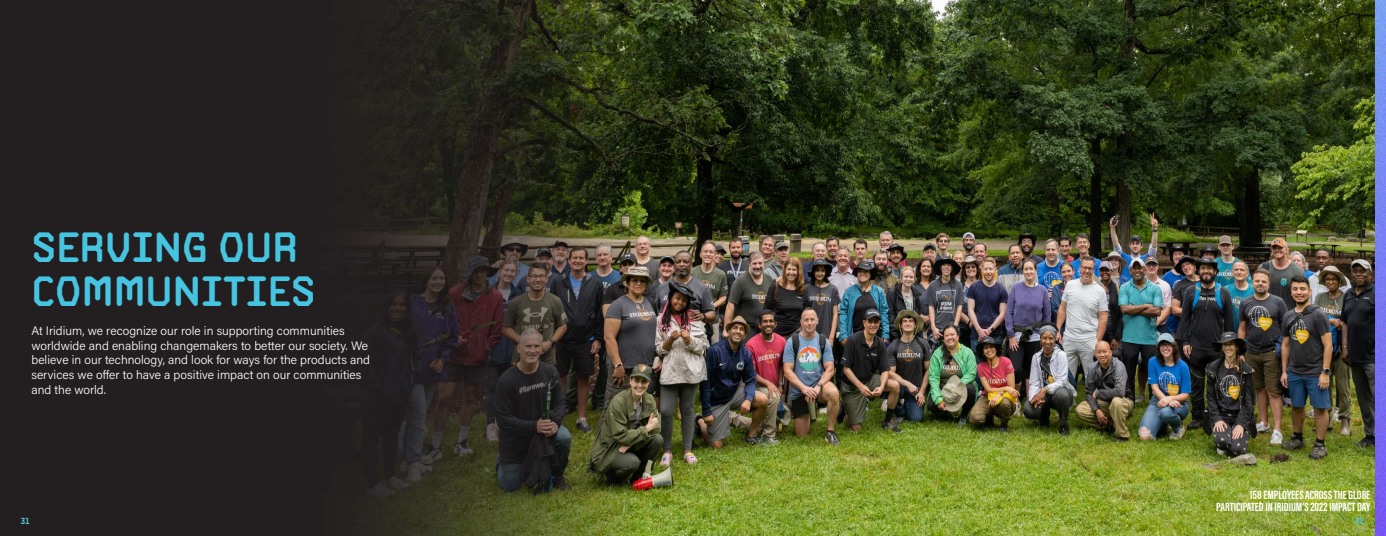
<style>
.page{position:relative;width:1386px;height:536px;background:#fff}
.page>*{position:absolute;margin:0;border:0;box-sizing:border-box;transform-origin:0 0}
.t1{font:42px/43.8px "Avro Gadro Regular";color:#46c5e2}
.t2{font:12.25px/14.7px "Acumin Variable Concept";color:#fff}
.t3{font:700 12.25px/12.2px "Acumin Pro Extra Cond";color:#fff;text-align:right}
.t4{font:8.75px "Avro Gadro Regular";color:#61cadd}
</style>
<div class="page">
<img style="left:0;top:0;width:1376px;height:536px">
<img style="left:1376px;top:0;width:10px;height:536px">
<h1 class="t1" style="left:32px;top:226px;width:286px">SERVING OUR<br>COMMUNITIES</h1>
<p class="t2" style="left:31px;top:323px;width:340px">At Iridium, we recognize our role in supporting communities worldwide and enabling changemakers to better our society. We believe in our technology, and look for ways for the products and services we offer to have a positive impact on our communities and the world.</p>
<p class="t3" style="left:1216px;top:488px;width:156px">158 EMPLOYEES ACROSS THE GLOBE<br>PARTICIPATED IN IRIDIUM’S 2022 IMPACT DAY</p>
<p class="t4" style="left:21px;top:516px;width:11px">31</p>
<p class="t4" style="left:1355px;top:516px;width:11px">32</p>
</div>
